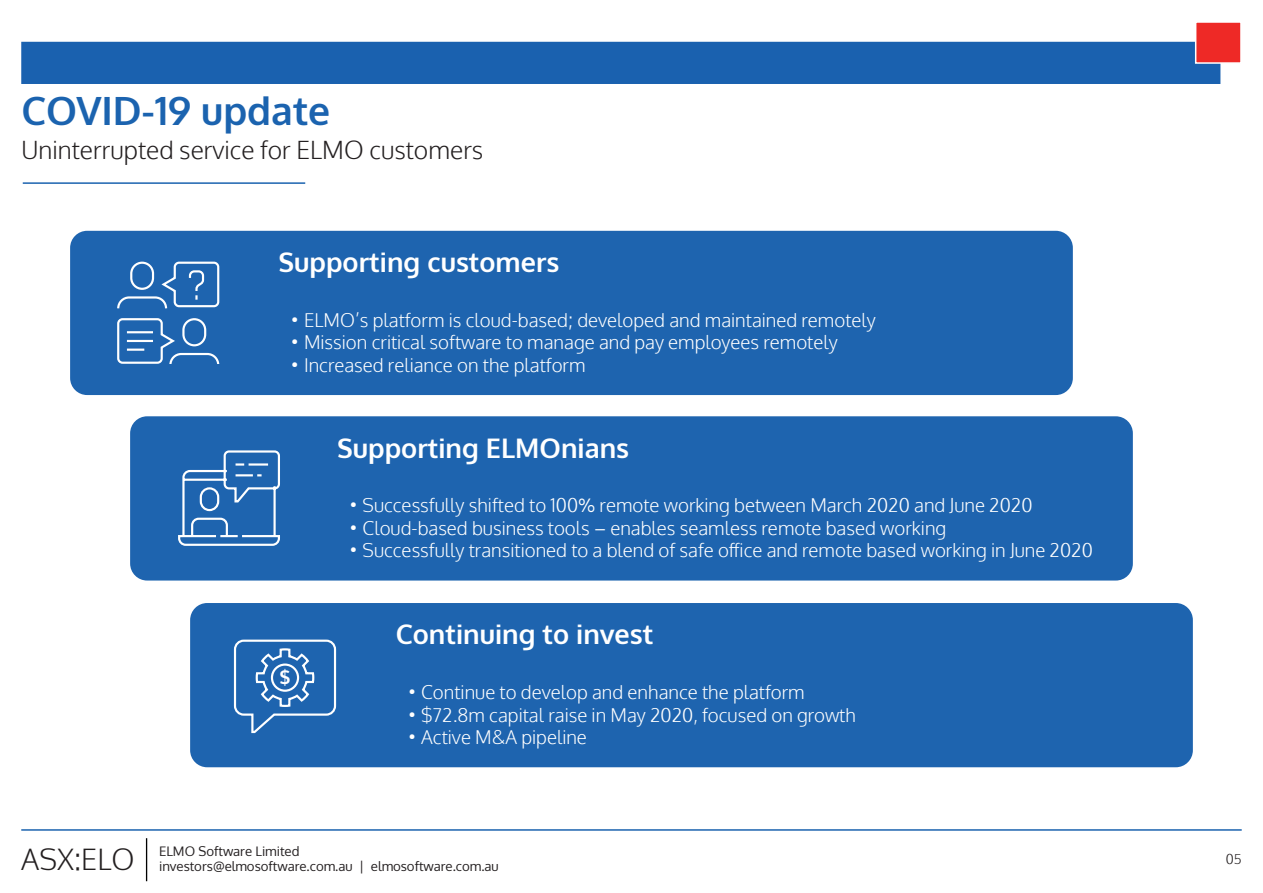
<style>
.page{position:relative;width:1263px;height:893px;background:#fff}
.page>*{position:absolute;margin:0;border:0;box-sizing:border-box;transform-origin:0 0}
.t1{font:700 39px "Oxygen";color:#1b63af}
.t2{font:300 29.1px "Oxygen";color:#231f20}
.t3{font:700 27px "Oxygen";color:#fff}
.t4{font:300 24.75px "Oxygen";color:#231f20}
.t5{font:700 18.9px "Oxygen";color:#fff}
.t6{font:300 18.75px "Oxygen";color:#fff}
.t7{font:300 13.5px "Oxygen";color:#231f20}
.t8{font:13.2px "Oxygen";color:#231f20}
.s1{font-weight:400}
</style>
<div class="page">
<div style="left:21px;top:42px;width:1199px;height:42px;background:#1a61af"></div>
<hr style="left:23px;top:182px;width:282px;height:2px;background:#1b63af">
<div style="left:1195px;top:21px;width:47px;height:43px;background:#ee2926;border:2px solid #fff"></div>
<hr style="left:21px;top:829px;width:1221px;height:2px;background:#1b63af">
<hr style="left:146px;top:838px;width:1px;height:43px;background:#000">
<div style="left:70px;top:231px;width:1003px;height:164px;background:#1e64af;border-radius:17px"></div>
<div style="left:130px;top:416px;width:1003px;height:165px;background:#1e64af;border-radius:17px"></div>
<div style="left:190px;top:603px;width:1003px;height:164px;background:#1e64af;border-radius:17px"></div>
<svg style="left:117px;top:262px;width:102px;height:102px"></svg>
<svg style="left:178px;top:450px;width:102px;height:96px"></svg>
<svg style="left:234px;top:640px;width:102px;height:93px"></svg>
<p class="t1" style="left:22px;top:86px;width:310px">COVID-19 update</p>
<p class="t4" style="left:22px;top:134px;width:463px">Uninterrupted service for ELMO customers</p>
<p class="t3" style="left:278px;top:245px;width:282px">Supporting customers</p>
<p class="t6" style="left:291px;top:308px;width:586px">• ELMO’s platform is cloud-based; developed and maintained remotely</p>
<p class="t6" style="left:291px;top:331px;width:548px">• Mission critical software to manage and pay employees remotely</p>
<p class="t6" style="left:291px;top:353px;width:296px">• Increased reliance on the platform</p>
<p class="t5" style="left:279px;top:665px;width:13px">$</p>
<p class="t3" style="left:337px;top:431px;width:294px">Supporting ELMOnians</p>
<p class="t6" style="left:350px;top:494px;width:684px">• Successfully shifted to 100<span class="s1">%</span> remote working between March 2020 and June 2020</p>
<p class="t6" style="left:350px;top:516px;width:598px">• Cloud-based business tools <span class="s1">–</span> enables seamless remote based working</p>
<p class="t6" style="left:350px;top:539px;width:744px">• Successfully transitioned to a blend of safe office and remote based working in June 2020</p>
<p class="t3" style="left:396px;top:617px;width:259px">Continuing to invest</p>
<p class="t6" style="left:408px;top:681px;width:398px">• Continue to develop and enhance the platform</p>
<p class="t6" style="left:408px;top:703px;width:449px">• $72.8m capital raise in May 2020, focused on growth</p>
<p class="t6" style="left:408px;top:726px;width:180px">• Active M&amp;A pipeline</p>
<p class="t2" style="left:21px;top:841px;width:115px">ASX:ELO</p>
<p class="t8" style="left:159px;top:843px;width:142px">ELMO Software Limited</p>
<p class="t8" style="left:159px;top:857px;width:341px">investors@elmosoftware.com.au | elmosoftware.com.au</p>
<p class="t7" style="left:1226px;top:851px;width:17px">05</p>
</div>
